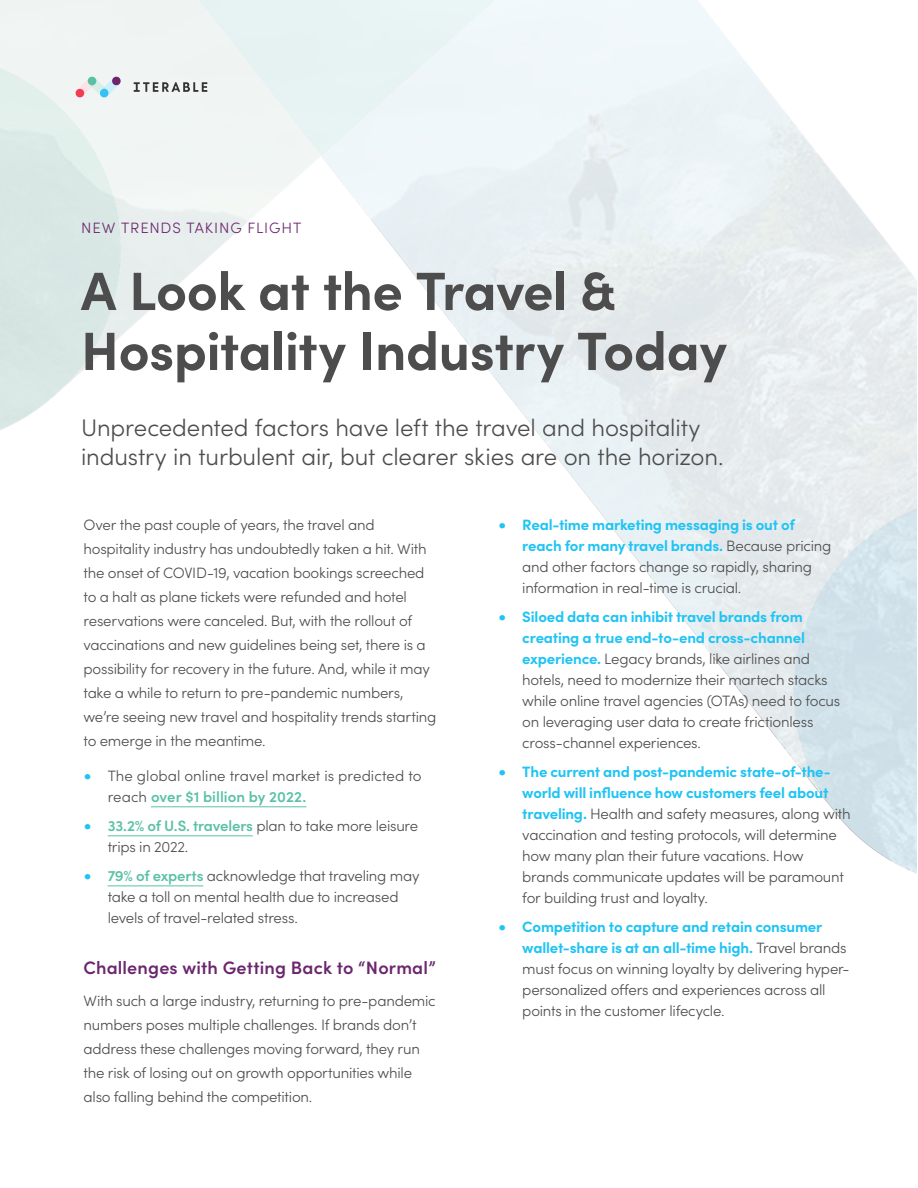
<style>
.page{position:relative;width:918px;height:1188px;background:#fff}
.page>*{position:absolute;margin:0;border:0;box-sizing:border-box;transform-origin:0 0}
.t1{font:700 54px/60px "Sofia Pro";letter-spacing:-.01em;color:#4e4d4d}
.t2{font:300 24px/28.5px "Sofia Pro";letter-spacing:-.005em;color:#4e4d4d}
.t3{font:600 18px "Sofia Pro";letter-spacing:.01em;color:#6b276e}
.t4{font:300 15px/21px "Sofia Pro";letter-spacing:-.015em;color:#4e4d4d}
.t5{font:300 15px/21px "Sofia Pro";letter-spacing:.005em;color:#4e4d4d}
.t6{font:300 15px "Sofia Pro";letter-spacing:.06em;color:#6b276e}
.s1{font-weight:600;font-size:18px;color:#20c4f4}
.s2{font-weight:600;color:#5ac1a7}
.s3{font-weight:700;color:#20c4f4}
</style>
<div class="page">
<hr style="left:151px;top:806px;width:155px;height:1px;background:#5ac1a7">
<hr style="left:108px;top:835px;width:145px;height:1px;background:#5ac1a7">
<hr style="left:108px;top:886px;width:95px;height:1px;background:#5ac1a7">
<svg style="left:75px;top:76px;width:46px;height:22px"></svg>
<svg style="left:134px;top:82px;width:73px;height:10px"></svg>
<p class="t6" style="left:81px;top:217px;width:222px">NEW TRENDS TAKING FLIGHT</p>
<h1 class="t1" style="left:81px;top:257px;width:648px">A Look at the Travel &amp;<br>Hospitality Industry Today</h1>
<h2 class="t2" style="left:81px;top:412px;width:644px">Unprecedented factors have left the travel and hospitality industry in turbulent air, but clearer skies are on the horizon.</h2>
<p class="t4" style="left:84px;top:512px;width:354px;line-height:24px">Over the past couple of years, the travel and hospitality industry has undoubtedly taken a hit. With the onset of COVID-19, vacation bookings screeched to a halt as plane tickets were refunded and hotel reservations were canceled. But, with the rollout of vaccinations and new guidelines being set, there is a possibility for recovery in the future. And, while it may take a while to return to pre-pandemic numbers, we’re seeing new travel and hospitality trends starting to emerge in the meantime.</p>
<p class="t5" style="left:108px;top:765px;width:315px;text-indent:-24px"><span class="s1">•</span> The global online travel market is predicted to reach <span class="s2">over $1 billion by 2022.</span></p>
<p class="t4" style="left:108px;top:815px;width:312px;text-indent:-24px"><span class="s1">•</span> <span class="s2">33.2% of U.S. travelers</span> plan to take more leisure trips in 2022.</p>
<p class="t4" style="left:108px;top:865px;width:313px;text-indent:-24px"><span class="s1">•</span> <span class="s2">79% of experts</span> acknowledge that traveling may take a toll on mental health due to increased levels of travel-related stress.</p>
<p class="t3" style="left:84px;top:954px;width:354px">Challenges with Getting Back to “Normal”</p>
<p class="t4" style="left:84px;top:988px;width:354px;line-height:24px">With such a large industry, returning to pre-pandemic numbers poses multiple challenges. If brands don’t address these challenges moving forward, they run the risk of losing out on growth opportunities while also falling behind the competition.</p>
<p class="t4" style="left:522px;top:514px;width:311px;text-indent:-24px"><span class="s1">•</span> <span class="s3">Real-time marketing messaging is out of reach for many travel brands.</span> Because pricing and other factors change so rapidly, sharing information in real-time is crucial.</p>
<p class="t4" style="left:522px;top:606px;width:320px;text-indent:-24px"><span class="s1">•</span> <span class="s3">Siloed data can inhibit travel brands from creating a true end-to-end cross-channel experience.</span> Legacy brands, like airlines and hotels, need to modernize their martech stacks while online travel agencies (OTAs) need to focus on leveraging user data to create frictionless cross-channel experiences.</p>
<p class="t4" style="left:522px;top:761px;width:330px;text-indent:-24px"><span class="s1">•</span> <span class="s3">The current and post-pandemic state-of-the&shy;world will influence how customers feel about traveling.</span> Health and safety measures, along with vaccination and testing protocols, will determine how many plan their future vacations. How brands communicate updates will be paramount for building trust and loyalty.</p>
<p class="t4" style="left:522px;top:916px;width:329px;text-indent:-24px"><span class="s1">•</span> <span class="s3">Competition to capture and retain consumer wallet-share is at an all-time high.</span> Travel brands must focus on winning loyalty by delivering hyper&shy;personalized offers and experiences across all points in the customer lifecycle.</p>
</div>
